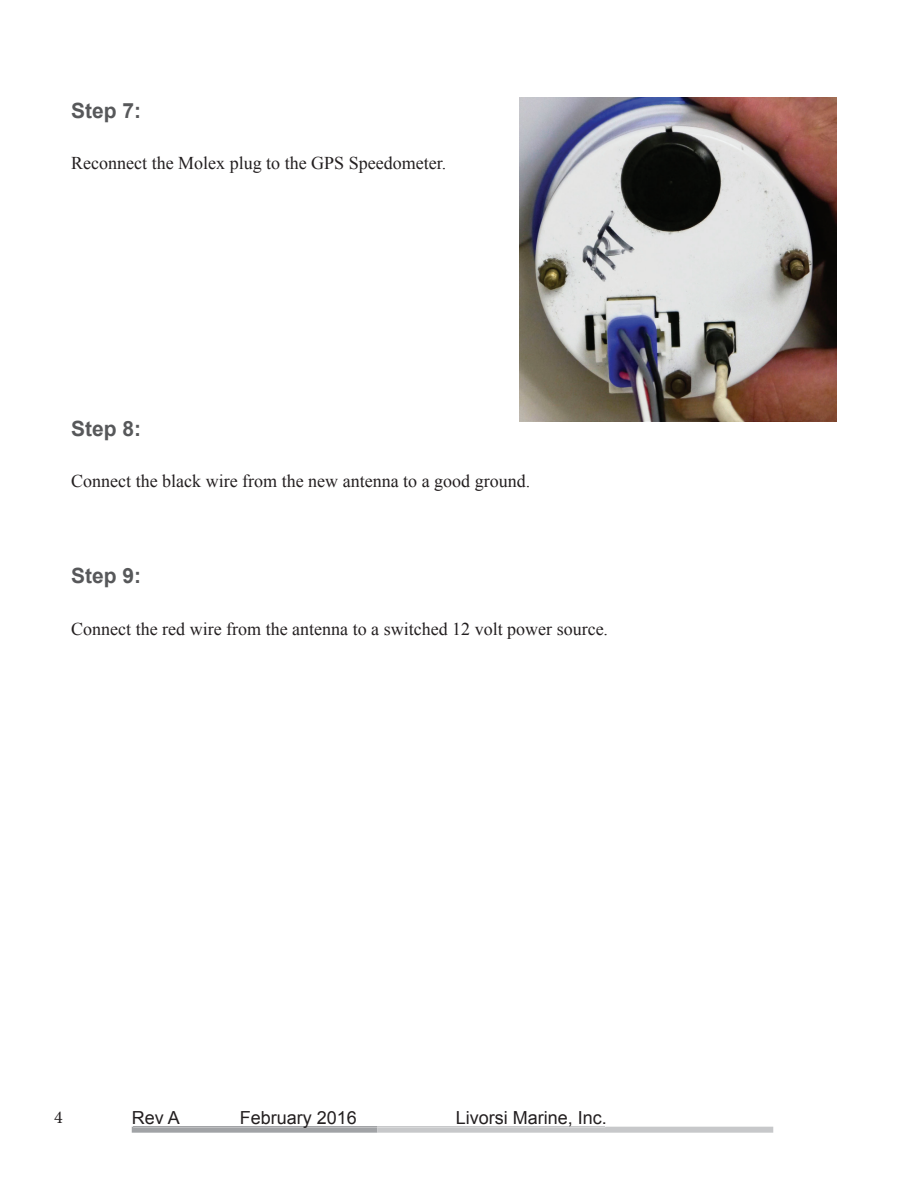
<style>
.page{position:relative;width:918px;height:1188px;background:#fff}
.page>*{position:absolute;margin:0;border:0;box-sizing:border-box;transform-origin:0 0}
.t1{font:700 21px "Arial";color:#57585a}
.t2{font:18px "Times New Roman";color:#231f20}
.t3{font:18px "Arial";color:#231f20}
.t4{font:18px "Minion Pro";color:#231f20}
</style>
<div class="page">
<svg style="left:132px;top:1127px;width:641px;height:6px;background:#bdbec0"></svg>
<hr style="left:377px;top:1127px;width:228px;height:1px;background:#c7c8ca">
<img style="left:520px;top:97px;width:317px;height:324px">
<p class="t1" style="left:71px;top:97px;width:72px">Step 7:</p>
<p class="t2" style="left:71px;top:151px;width:376px">Reconnect the Molex plug to the GPS Speedometer.</p>
<p class="t1" style="left:71px;top:415px;width:72px">Step 8:</p>
<p class="t2" style="left:71px;top:468px;width:460px">Connect the black wire from the new antenna to a good ground.</p>
<p class="t1" style="left:71px;top:562px;width:72px">Step 9:</p>
<p class="t2" style="left:71px;top:616px;width:538px">Connect the red wire from the antenna to a switched 12 volt power source.</p>
<p class="t4" style="left:54px;top:1106px;width:10px">4</p>
<p class="t3" style="left:132px;top:1105px;width:50px">Rev A</p>
<p class="t3" style="left:240px;top:1105px;width:119px">February 2016</p>
<p class="t3" style="left:456px;top:1105px;width:153px">Livorsi Marine, Inc.</p>
</div>
